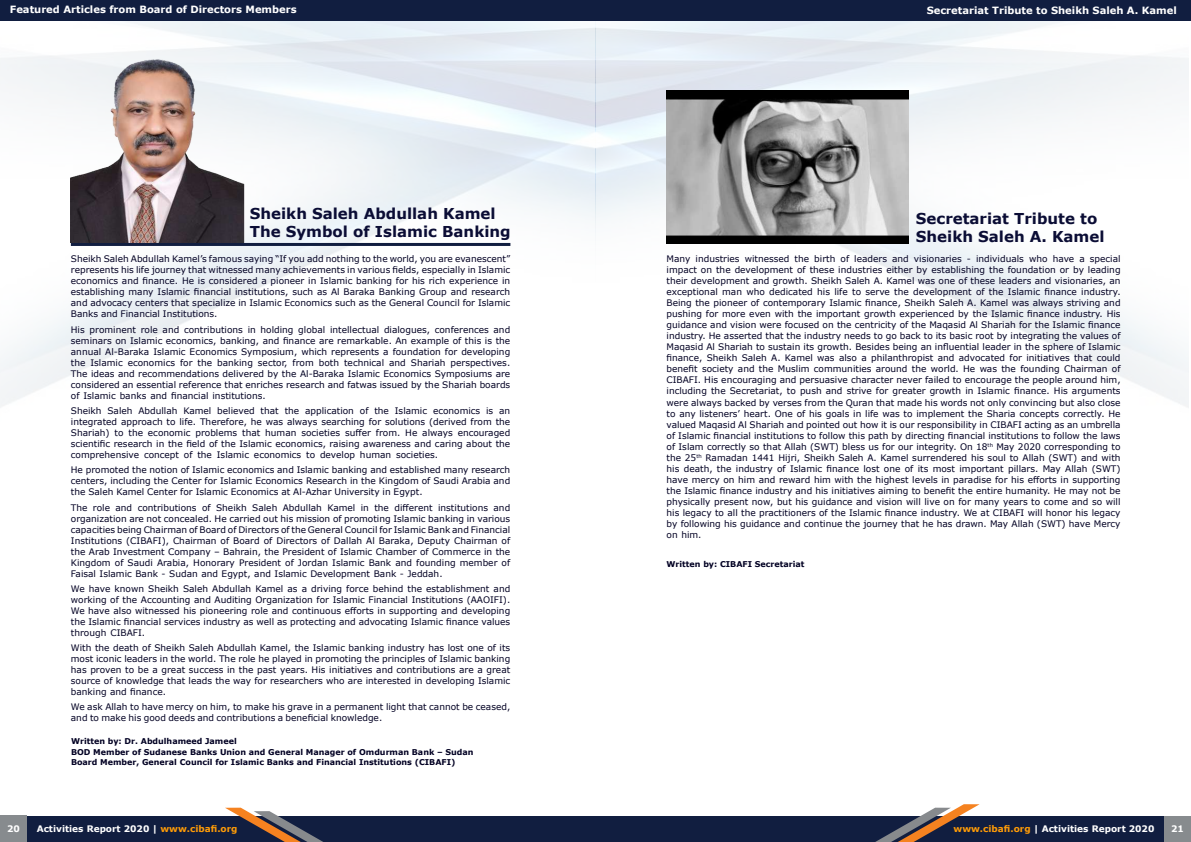
<style>
.page{position:relative;width:1191px;height:842px;background:#fff}
.page>*{position:absolute;margin:0;border:0;box-sizing:border-box;transform-origin:0 0}
.t1{font:700 15px/18px "Verdana";color:#0b0d35}
.t2{font:700 10px "Verdana";color:#fff}
.t3{font:9px/11px "Verdana";color:#020023;text-align:justify}
.t4{font:700 9px "Verdana";color:#fff}
.t5{font:700 8px/10px "Verdana";color:#020023}
.s1{color:#ff9c07}
</style>
<div class="page">
<div style="left:0;top:816px;width:1191px;height:26px;background:#111e40"></div>
<div style="left:1164px;top:816px;width:27px;height:26px;background:#878b8e"></div>
<div style="left:0;top:816px;width:27px;height:26px;background:#878b8e"></div>
<img style="left:0;top:21px;width:1188px;height:386px">
<div style="left:0;top:0;width:1191px;height:21px;background:#111e40"></div>
<svg style="left:875px;top:804px;width:104px;height:38px"></svg>
<svg style="left:225px;top:807px;width:98px;height:35px"></svg>
<img style="left:666px;top:91px;width:242px;height:152px">
<hr style="left:71px;top:243px;width:439px;height:3px;background:#111e40">
<img style="left:71px;top:41px;width:174px;height:202px">
<p class="t2" style="left:10px;top:3px;width:288px">Featured Articles from Board of Directors Members</p>
<h1 class="t1" style="left:250px;top:205px;width:262px">Sheikh Saleh Abdullah Kamel<br>The Symbol of Islamic Banking</h1>
<p class="t3" style="left:71px;top:254px;width:441px">Sheikh Saleh Abdullah Kamel’s famous saying “If you add nothing to the world, you are evanescent” represents his life journey that witnessed many achievements in various fields, especially in Islamic economics and finance. He is considered a pioneer in Islamic banking for his rich experience in establishing many Islamic financial institutions, such as Al Baraka Banking Group and research and advocacy centers that specialize in Islamic Economics such as the General Council for Islamic Banks and Financial Institutions.</p>
<p class="t3" style="left:71px;top:324px;width:441px">His prominent role and contributions in holding global intellectual dialogues, conferences and seminars on Islamic economics, banking, and finance are remarkable. An example of this is the annual Al-Baraka Islamic Economics Symposium, which represents a foundation for developing the Islamic economics for the banking sector, from both technical and Shariah perspectives.<br>The ideas and recommendations delivered by the Al-Baraka Islamic Economics Symposiums are considered an essential reference that enriches research and fatwas issued by the Shariah boards of Islamic banks and financial institutions.</p>
<p class="t3" style="left:71px;top:405px;width:441px">Sheikh Saleh Abdullah Kamel believed that the application of the Islamic economics is an integrated approach to life. Therefore, he was always searching for solutions (derived from the Shariah) to the economic problems that human societies suffer from. He always encouraged scientific research in the field of the Islamic economics, raising awareness and caring about the comprehensive concept of the Islamic economics to develop human societies.</p>
<p class="t3" style="left:71px;top:464px;width:441px">He promoted the notion of Islamic economics and Islamic banking and established many research centers, including the Center for Islamic Economics Research in the Kingdom of Saudi Arabia and the Saleh Kamel Center for Islamic Economics at Al-Azhar University in Egypt.</p>
<p class="t3" style="left:71px;top:502px;width:441px">The role and contributions of Sheikh Saleh Abdullah Kamel in the different institutions and organization are not concealed. He carried out his mission of promoting Islamic banking in various capacities being Chairman of Board of Directors of the General Council for Islamic Bank and Financial Institutions (CIBAFI), Chairman of Board of Directors of Dallah Al Baraka, Deputy Chairman of the Arab Investment Company – Bahrain, the President of Islamic Chamber of Commerce in the Kingdom of Saudi Arabia, Honorary President of Jordan Islamic Bank and founding member of Faisal Islamic Bank - Sudan and Egypt, and Islamic Development Bank - Jeddah.</p>
<p class="t3" style="left:71px;top:583px;width:441px">We have known Sheikh Saleh Abdullah Kamel as a driving force behind the establishment and working of the Accounting and Auditing Organization for Islamic Financial Institutions (AAOIFI).<br>We have also witnessed his pioneering role and continuous efforts in supporting and developing the Islamic financial services industry as well as protecting and advocating Islamic finance values through CIBAFI.</p>
<p class="t3" style="left:71px;top:642px;width:441px">With the death of Sheikh Saleh Abdullah Kamel, the Islamic banking industry has lost one of its most iconic leaders in the world. The role he played in promoting the principles of Islamic banking has proven to be a great success in the past years. His initiatives and contributions are a great source of knowledge that leads the way for researchers who are interested in developing Islamic banking and finance.</p>
<p class="t3" style="left:71px;top:701px;width:441px">We ask Allah to have mercy on him, to make his grave in a permanent light that cannot be ceased, and to make his good deeds and contributions a beneficial knowledge.</p>
<p class="t5" style="left:71px;top:736px;width:404px">Written by: Dr. Abdulhameed Jameel<br>BOD Member of Sudanese Banks Union and General Manager of Omdurman Bank – Sudan<br>Board Member, General Council for Islamic Banks and Financial Institutions (CIBAFI)</p>
<p class="t2" style="left:926px;top:3px;width:252px">Secretariat Tribute to Sheikh Saleh A. Kamel</p>
<h1 class="t1" style="left:916px;top:209px;width:190px">Secretariat Tribute to<br>Sheikh Saleh A. Kamel</h1>
<p class="t3" style="left:666px;top:254px;width:455px">Many industries witnessed the birth of leaders and visionaries - individuals who have a special impact on the development of these industries either by establishing the foundation or by leading their development and growth. Sheikh Saleh A. Kamel was one of these leaders and visionaries, an exceptional man who dedicated his life to serve the development of the Islamic finance industry.<br>Being the pioneer of contemporary Islamic finance, Sheikh Saleh A. Kamel was always striving and pushing for more even with the important growth experienced by the Islamic finance industry. His guidance and vision were focused on the centricity of the Maqasid Al Shariah for the Islamic finance industry. He asserted that the industry needs to go back to its basic root by integrating the values of Maqasid Al Shariah to sustain its growth. Besides being an influential leader in the sphere of Islamic finance, Sheikh Saleh A. Kamel was also a philanthropist and advocated for initiatives that could benefit society and the Muslim communities around the world. He was the founding Chairman of CIBAFI. His encouraging and persuasive character never failed to encourage the people around him, including the Secretariat, to push and strive for greater growth in Islamic finance. His arguments were always backed by verses from the Quran that made his words not only convincing but also close to any listeners’ heart. One of his goals in life was to implement the Sharia concepts correctly. He valued Maqasid Al Shariah and pointed out how it is our responsibility in CIBAFI acting as an umbrella of Islamic financial institutions to follow this path by directing financial institutions to follow the laws of Islam correctly so that Allah (SWT) bless us for our integrity. On 18<sup>th</sup> May 2020 corresponding to the 25<sup>th</sup> Ramadan 1441 Hijri, Sheikh Saleh A. Kamel surrendered his soul to Allah (SWT) and with his death, the industry of Islamic finance lost one of its most important pillars. May Allah (SWT) have mercy on him and reward him with the highest levels in paradise for his efforts in supporting the Islamic finance industry and his initiatives aiming to benefit the entire humanity. He may not be physically present now, but his guidance and vision will live on for many years to come and so will his legacy to all the practitioners of the Islamic finance industry. We at CIBAFI will honor his legacy by following his guidance and continue the journey that he has drawn. May Allah (SWT) have Mercy on him.</p>
<p class="t5" style="left:666px;top:559px;width:139px">Written by: CIBAFI Secretariat</p>
<p class="t4" style="left:7px;top:822px;width:14px">20</p>
<p class="t4" style="left:37px;top:823px;width:202px">Activities Report 2020 | <span class="s1">www.cibafi.org</span></p>
<p class="t4" style="left:953px;top:823px;width:202px"><span class="s1">www.cibafi.org</span> | Activities Report 2020</p>
<p class="t4" style="left:1171px;top:822px;width:14px">21</p>
</div>
